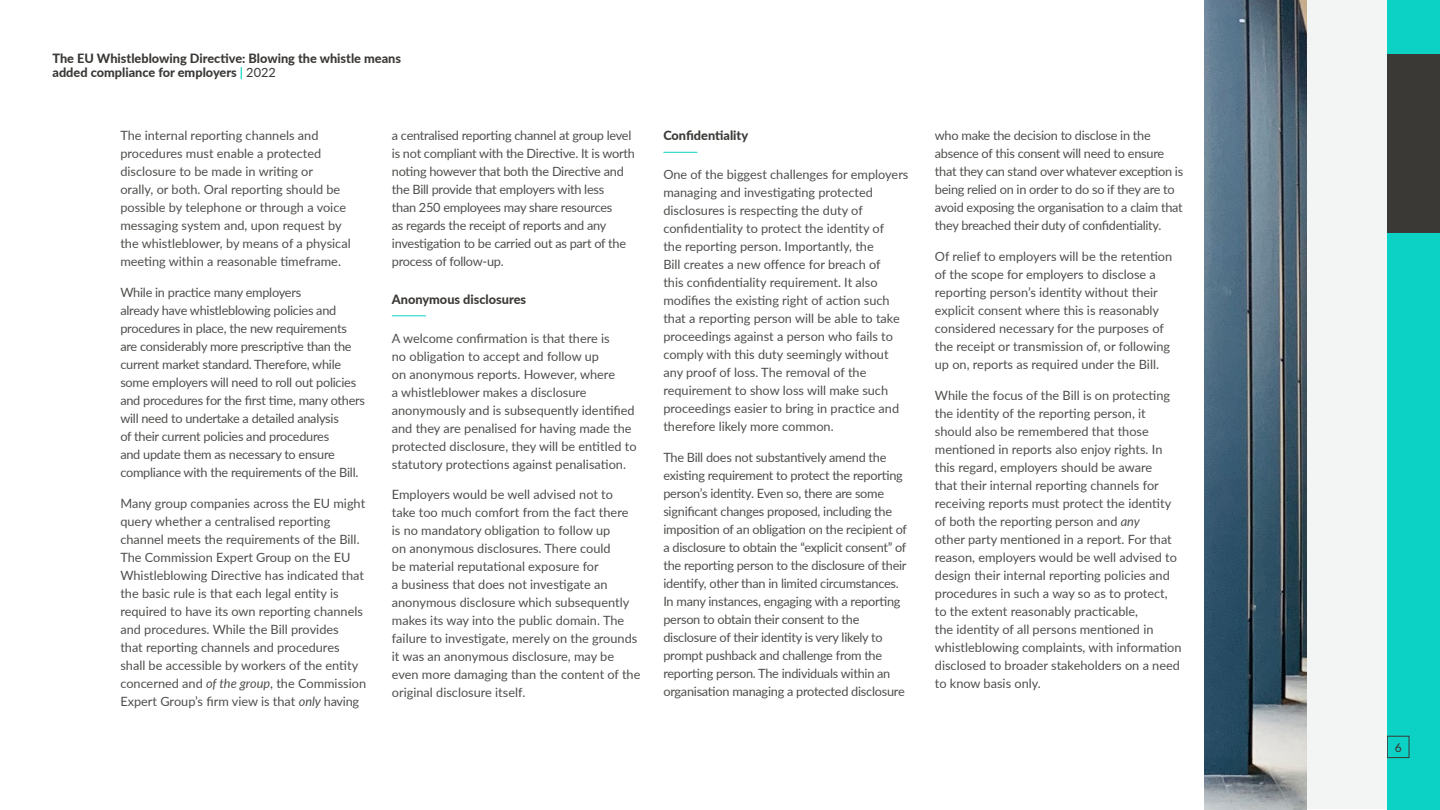
<style>
.page{position:relative;width:1440px;height:810px;background:#fff}
.page>*{position:absolute;margin:0;border:0;box-sizing:border-box;transform-origin:0 0}
.t1{font:12.75px/18px "Lato";color:#4f4e4c}
.t2{font:12.75px/18px "Lato";letter-spacing:-.02em;color:#4f4e4c}
.t3{font:800 12.75px/14.2px "Lato";color:#3b3936}
.t4{font:500 12px "Lato";color:#3b3936}
.s1{font-weight:700;color:#0bd2c5}
.s2{font-weight:400}
.s3{font-style:italic}
</style>
<div class="page">
<div style="left:1388px;top:0;width:52px;height:810px;background:#0bd2c5"></div>
<div style="left:1388px;top:54px;width:52px;height:178px;background:#3b3936"></div>
<div style="left:1387px;top:736px;width:22px;height:22px;border:1px solid #3b3936"></div>
<div style="left:1206px;top:0;width:181px;height:809px;background:#f3f5f5"></div>
<svg style="left:392px;top:316px;width:34px;height:1px"></svg>
<svg style="left:663px;top:152px;width:35px;height:1px"></svg>
<img style="left:1204px;top:0;width:103px;height:810px">
<p class="t3" style="left:52px;top:50px;width:350px">The EU Whistleblowing Directive: Blowing the whistle means added compliance for employers <span class="s1">|</span> <span class="s2">2022</span></p>
<p class="t1" style="left:120px;top:126px;width:232px">The internal reporting channels and procedures must enable a protected disclosure to be made in writing or<br>orally, or both. Oral reporting should be possible by telephone or through a voice messaging system and, upon request by the whistleblower, by means of a physical meeting within a reasonable timeframe.</p>
<p class="t2" style="left:120px;top:283px;width:246px">While in practice many employers<br>already have whistleblowing policies and procedures in place, the new requirements are considerably more prescriptive than the current market standard. Therefore, while some employers will need to roll out policies and procedures for the first time, many others will need to undertake a detailed analysis<br>of their current policies and procedures<br>and update them as necessary to ensure compliance with the requirements of the Bill.</p>
<p class="t1" style="left:120px;top:493px;width:247px">Many group companies across the EU might query whether a centralised reporting channel meets the requirements of the Bill.<br>The Commission Expert Group on the EU Whistleblowing Directive has indicated that the basic rule is that each legal entity is required to have its own reporting channels and procedures. While the Bill provides<br>that reporting channels and procedures shall be accessible by workers of the entity concerned and <span class="s3">of the group</span>, the Commission Expert Group’s firm view is that <span class="s3">only</span> having</p>
<p class="t2" style="left:392px;top:126px;width:245px">a centralised reporting channel at group level is not compliant with the Directive. It is worth noting however that both the Directive and the Bill provide that employers with less<br>than 250 employees may share resources<br>as regards the receipt of reports and any investigation to be carried out as part of the process of follow-up.</p>
<p class="t3" style="left:392px;top:291px;width:136px">Anonymous disclosures</p>
<p class="t1" style="left:392px;top:328px;width:246px">A welcome confirmation is that there is<br>no obligation to accept and follow up<br>on anonymous reports. However, where<br>a whistleblower makes a disclosure anonymously and is subsequently identified and they are penalised for having made the protected disclosure, they will be entitled to statutory protections against penalisation.</p>
<p class="t1" style="left:392px;top:485px;width:250px">Employers would be well advised not to<br>take too much comfort from the fact there<br>is no mandatory obligation to follow up<br>on anonymous disclosures. There could<br>be material reputational exposure for<br>a business that does not investigate an anonymous disclosure which subsequently makes its way into the public domain. The failure to investigate, merely on the grounds it was an anonymous disclosure, may be even more damaging than the content of the original disclosure itself.</p>
<p class="t3" style="left:663px;top:128px;width:86px">Confidentiality</p>
<p class="t1" style="left:663px;top:165px;width:247px">One of the biggest challenges for employers managing and investigating protected disclosures is respecting the duty of confidentiality to protect the identity of<br>the reporting person. Importantly, the<br>Bill creates a new offence for breach of<br>this confidentiality requirement. It also modifies the existing right of action such that a reporting person will be able to take proceedings against a person who fails to comply with this duty seemingly without any proof of loss. The removal of the requirement to show loss will make such proceedings easier to bring in practice and therefore likely more common.</p>
<p class="t2" style="left:663px;top:448px;width:245px">The Bill does not substantively amend the existing requirement to protect the reporting person’s identity. Even so, there are some significant changes proposed, including the imposition of an obligation on the recipient of a disclosure to obtain the “explicit consent” of the reporting person to the disclosure of their identify, other than in limited circumstances.<br>In many instances, engaging with a reporting person to obtain their consent to the disclosure of their identity is very likely to prompt pushback and challenge from the reporting person. The individuals within an organisation managing a protected disclosure</p>
<p class="t2" style="left:935px;top:126px;width:250px">who make the decision to disclose in the absence of this consent will need to ensure that they can stand over whatever exception is being relied on in order to do so if they are to avoid exposing the organisation to a claim that they breached their duty of confidentiality.</p>
<p class="t1" style="left:935px;top:247px;width:239px">Of relief to employers will be the retention of the scope for employers to disclose a reporting person’s identity without their explicit consent where this is reasonably considered necessary for the purposes of the receipt or transmission of, or following up on, reports as required under the Bill.</p>
<p class="t1" style="left:935px;top:385px;width:248px">While the focus of the Bill is on protecting the identity of the reporting person, it should also be remembered that those mentioned in reports also enjoy rights. In this regard, employers should be aware<br>that their internal reporting channels for receiving reports must protect the identity of both the reporting person and <span class="s3">any<br></span>other party mentioned in a report. For that reason, employers would be well advised to design their internal reporting policies and procedures in such a way so as to protect, to the extent reasonably practicable,<br>the identity of all persons mentioned in whistleblowing complaints, with information disclosed to broader stakeholders on a need to know basis only.</p>
<p class="t4" style="left:1395px;top:739px;width:8px">6</p>
</div>
